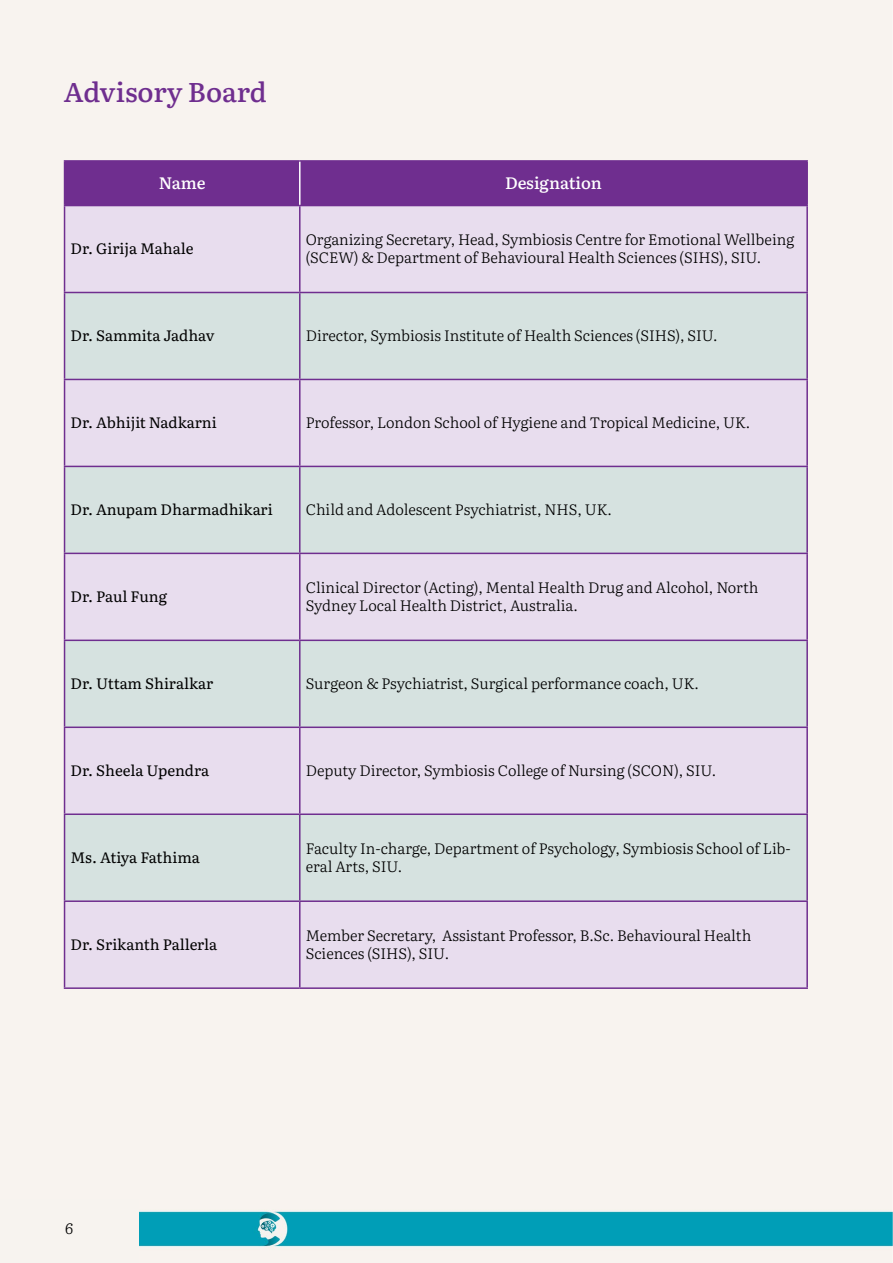
<style>
.page{position:relative;width:893px;height:1263px;background:#f8f3ef}
.page>*{position:absolute;margin:0;border:0;box-sizing:border-box;transform-origin:0 0}
.t1{font:500 27px "Literata 18 pt";color:#6f2e8f}
.t2{font:500 16.5px "Literata 18 pt";color:#fff}
.t3{font:300 15px/18px "Literata 18 pt";color:#000}
.t4{font:15px "Literata 18 pt";color:#000}
</style>
<div class="page">
<div style="left:0;top:1199px;width:138px;height:64px;background:#f7f3ef"></div>
<div style="left:65px;top:162px;width:741px;height:43px;background:#6f2e8f"></div>
<div style="left:65px;top:206px;width:741px;height:781px;background:#e8ddee"></div>
<svg style="left:65px;top:293px;width:741px;height:607px;background:#dddfe5"></svg>
<hr style="left:64px;top:160px;width:236px;height:2px;background:#6f2e8f">
<hr style="left:64px;top:162px;width:1px;height:43px;background:#6f2e8f">
<hr style="left:300px;top:160px;width:508px;height:2px;background:#6f2e8f">
<hr style="left:806px;top:162px;width:2px;height:43px;background:#6f2e8f">
<hr style="left:64px;top:205px;width:236px;height:1px;background:#6f2e8f">
<hr style="left:64px;top:206px;width:1px;height:86px;background:#6f2e8f">
<hr style="left:300px;top:205px;width:508px;height:1px;background:#6f2e8f">
<hr style="left:299px;top:206px;width:2px;height:86px;background:#6f2e8f">
<hr style="left:806px;top:206px;width:2px;height:86px;background:#6f2e8f">
<hr style="left:64px;top:292px;width:236px;height:1px;background:#6f2e8f">
<hr style="left:64px;top:293px;width:1px;height:86px;background:#6f2e8f">
<hr style="left:300px;top:292px;width:508px;height:1px;background:#6f2e8f">
<hr style="left:299px;top:293px;width:2px;height:86px;background:#6f2e8f">
<hr style="left:806px;top:293px;width:2px;height:86px;background:#6f2e8f">
<hr style="left:64px;top:379px;width:236px;height:1px;background:#6f2e8f">
<hr style="left:64px;top:380px;width:1px;height:86px;background:#6f2e8f">
<hr style="left:300px;top:379px;width:508px;height:1px;background:#6f2e8f">
<hr style="left:299px;top:380px;width:2px;height:86px;background:#6f2e8f">
<hr style="left:806px;top:380px;width:2px;height:86px;background:#6f2e8f">
<hr style="left:64px;top:466px;width:236px;height:1px;background:#6f2e8f">
<hr style="left:64px;top:467px;width:1px;height:86px;background:#6f2e8f">
<hr style="left:300px;top:466px;width:508px;height:1px;background:#6f2e8f">
<hr style="left:299px;top:467px;width:2px;height:86px;background:#6f2e8f">
<hr style="left:806px;top:467px;width:2px;height:86px;background:#6f2e8f">
<hr style="left:64px;top:553px;width:236px;height:1px;background:#6f2e8f">
<hr style="left:64px;top:554px;width:1px;height:86px;background:#6f2e8f">
<hr style="left:300px;top:553px;width:508px;height:1px;background:#6f2e8f">
<hr style="left:299px;top:554px;width:2px;height:86px;background:#6f2e8f">
<hr style="left:806px;top:554px;width:2px;height:86px;background:#6f2e8f">
<hr style="left:64px;top:640px;width:236px;height:1px;background:#6f2e8f">
<hr style="left:64px;top:641px;width:1px;height:85px;background:#6f2e8f">
<hr style="left:300px;top:640px;width:508px;height:1px;background:#6f2e8f">
<hr style="left:299px;top:641px;width:2px;height:85px;background:#6f2e8f">
<hr style="left:806px;top:641px;width:2px;height:85px;background:#6f2e8f">
<hr style="left:64px;top:726px;width:236px;height:2px;background:#6f2e8f">
<hr style="left:64px;top:728px;width:1px;height:85px;background:#6f2e8f">
<hr style="left:300px;top:726px;width:508px;height:2px;background:#6f2e8f">
<hr style="left:299px;top:728px;width:2px;height:85px;background:#6f2e8f">
<hr style="left:806px;top:728px;width:2px;height:85px;background:#6f2e8f">
<hr style="left:64px;top:813px;width:236px;height:2px;background:#6f2e8f">
<hr style="left:64px;top:815px;width:1px;height:85px;background:#6f2e8f">
<hr style="left:300px;top:813px;width:508px;height:2px;background:#6f2e8f">
<hr style="left:299px;top:815px;width:2px;height:85px;background:#6f2e8f">
<hr style="left:806px;top:815px;width:2px;height:85px;background:#6f2e8f">
<hr style="left:64px;top:900px;width:236px;height:2px;background:#6f2e8f">
<hr style="left:64px;top:902px;width:1px;height:85px;background:#6f2e8f">
<hr style="left:300px;top:900px;width:508px;height:2px;background:#6f2e8f">
<hr style="left:299px;top:902px;width:2px;height:85px;background:#6f2e8f">
<hr style="left:806px;top:902px;width:2px;height:85px;background:#6f2e8f">
<hr style="left:64px;top:987px;width:236px;height:2px;background:#6f2e8f">
<hr style="left:300px;top:987px;width:508px;height:2px;background:#6f2e8f">
<hr style="left:299px;top:162px;width:2px;height:43px;background:#fff">
<h1 class="t1" style="left:64px;top:71px;width:204px">Advisory Board</h1>
<p class="t2" style="left:159px;top:170px;width:48px">Name</p>
<p class="t2" style="left:505px;top:170px;width:98px">Designation</p>
<p class="t4" style="left:71px;top:237px;width:124px">Dr. Girija Mahale</p>
<p class="t3" style="left:306px;top:230px;width:490px">Organizing Secretary, Head, Symbiosis Centre for Emotional Wellbeing (SCEW) &amp; Department of Behavioural Health Sciences (SIHS), SIU.</p>
<p class="t4" style="left:71px;top:324px;width:145px">Dr. Sammita Jadhav</p>
<p class="t3" style="left:306px;top:325px;width:413px">Director, Symbiosis Institute of Health Sciences (SIHS), SIU.</p>
<p class="t4" style="left:71px;top:411px;width:148px">Dr. Abhijit Nadkarni</p>
<p class="t3" style="left:306px;top:412px;width:446px">Professor, London School of Hygiene and Tropical Medicine, UK.</p>
<p class="t4" style="left:71px;top:498px;width:204px">Dr. Anupam Dharmadhikari</p>
<p class="t3" style="left:306px;top:499px;width:308px">Child and Adolescent Psychiatrist, NHS, UK.</p>
<p class="t4" style="left:71px;top:585px;width:98px">Dr. Paul Fung</p>
<p class="t3" style="left:306px;top:577px;width:454px">Clinical Director (Acting), Mental Health Drug and Alcohol, North<br>Sydney Local Health District, Australia.</p>
<p class="t4" style="left:71px;top:672px;width:144px">Dr. Uttam Shiralkar</p>
<p class="t3" style="left:306px;top:673px;width:395px">Surgeon &amp; Psychiatrist, Surgical performance coach, UK.</p>
<p class="t4" style="left:71px;top:759px;width:140px">Dr. Sheela Upendra</p>
<p class="t3" style="left:306px;top:760px;width:412px">Deputy Director, Symbiosis College of Nursing (SCON), SIU.</p>
<p class="t4" style="left:71px;top:846px;width:131px">Ms. Atiya Fathima</p>
<p class="t3" style="left:306px;top:838px;width:486px">Faculty In-charge, Department of Psychology, Symbiosis School of Lib&shy;eral Arts, SIU.</p>
<p class="t4" style="left:71px;top:933px;width:148px">Dr. Srikanth Pallerla</p>
<p class="t3" style="left:306px;top:925px;width:447px">Member Secretary, Assistant Professor, B.Sc. Behavioural Health<br>Sciences (SIHS), SIU.</p>
<p class="t3" style="left:65px;top:1218px;width:10px">6</p>
</div>
